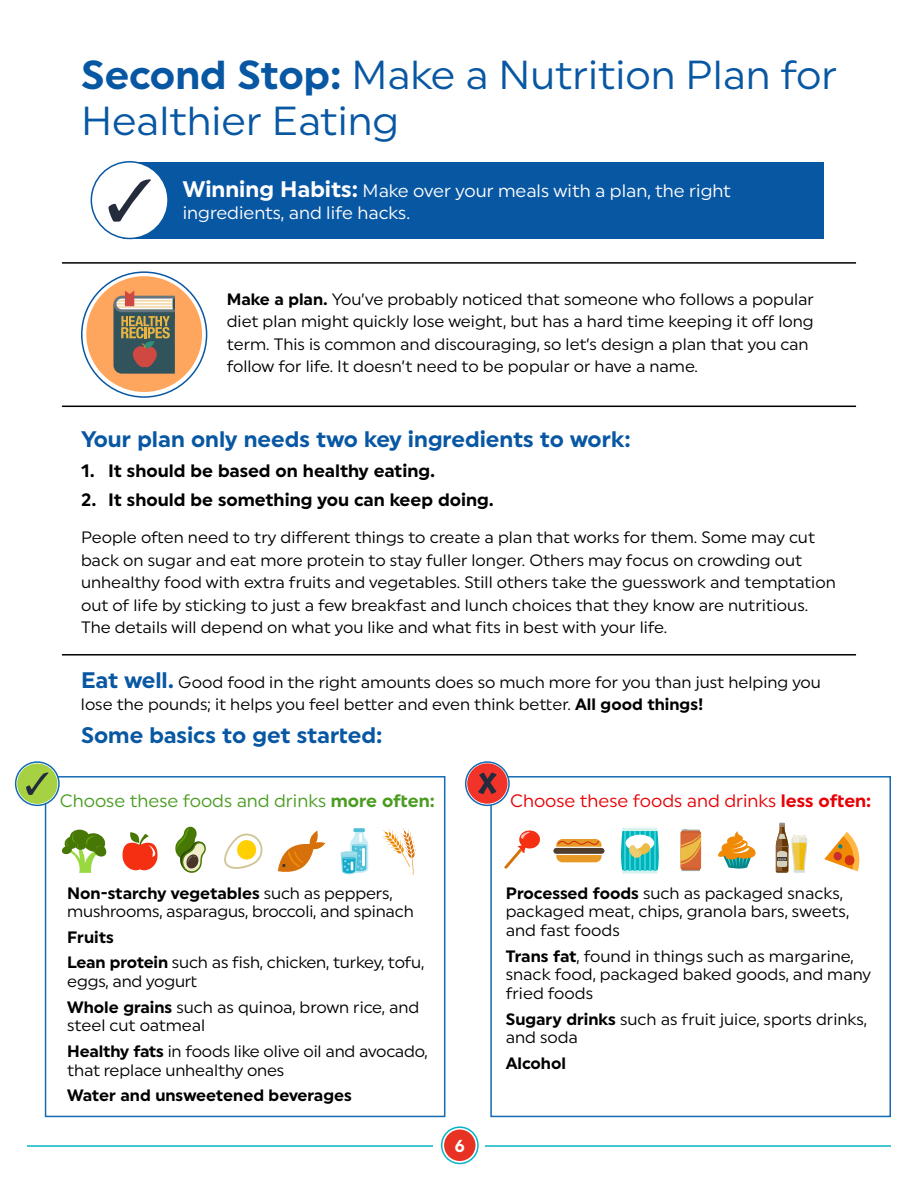
<style>
.page{position:relative;width:918px;height:1188px;background:#fff}
.page>*{position:absolute;margin:0;border:0;box-sizing:border-box;transform-origin:0 0}
.t1{font:40.5px/46.5px "Uniform";color:#0857a3}
.body_titles{font:700 22.5px "Uniform";color:#0857a3}
.winning_habits_p{font:18px/22.5px "Uniform";color:#fff}
.t2{font:700 18px "Uniform";color:#000}
.correct_green{font:18px "Uniform";color:#4a9c21}
.wrong_red{font:18px "Uniform";color:#e60005}
.t3{font:700 17.4px "Uniform";color:#fff}
.body_P{font:16.5px/22.5px "Uniform";color:#000}
.correct_wrong_p{font:16.5px/18.8px "Uniform";letter-spacing:-.01em;color:#000}
.correct_wrong_p-2{font:700 16.5px "Uniform";color:#000}
.s1{font-weight:700}
.s2{font-weight:700;font-size:22.5px}
.s3{font-weight:700;font-size:22.5px;color:#0857a3}
</style>
<div class="page">
<div style="left:444px;top:1130px;width:32px;height:31px;background:#e83324;border-radius:50%"></div>
<hr style="left:27px;top:1145px;width:406px;height:2px;background:#05b5c7">
<hr style="left:485px;top:1145px;width:406px;height:2px;background:#05b5c7">
<div style="left:441px;top:1126px;width:38px;height:38px;border:2px solid #05b5c7;border-radius:50%"></div>
<div style="left:124px;top:162px;width:700px;height:76px;background:#0857a3"></div>
<div style="left:91px;top:162px;width:77px;height:76px;background:#fff;border-radius:50%"></div>
<div style="left:91px;top:161px;width:78px;height:78px;border:2px solid #0857a3;border-radius:50%"></div>
<svg style="left:109px;top:179px;width:42px;height:43px"></svg>
<hr style="left:62px;top:262px;width:794px;height:2px;background:#000">
<hr style="left:62px;top:406px;width:794px;height:1px;background:#000">
<div style="left:86px;top:276px;width:116px;height:116px;background:#ffa65e;border-radius:50%"></div>
<svg style="left:113px;top:291px;width:62px;height:83px;background:#7c7564"></svg>
<div style="left:45px;top:776px;width:400px;height:341px;border:2px solid #146bb3"></div>
<svg style="left:16px;top:762px;width:43px;height:43px"></svg>
<div style="left:15px;top:761px;width:45px;height:45px;border:2px solid #146bb3;border-radius:50%"></div>
<div style="left:17px;top:764px;width:40px;height:40px;background:#a6d142;border-radius:50%"></div>
<svg style="left:26px;top:772px;width:23px;height:23px"></svg>
<div style="left:70px;top:830px;width:19px;height:14px;background:#477805;border-radius:50%"></div>
<svg style="left:62px;top:832px;width:45px;height:41px"></svg>
<svg style="left:122px;top:832px;width:36px;height:38px"></svg>
<svg style="left:175px;top:826px;width:31px;height:47px"></svg>
<svg style="left:224px;top:833px;width:39px;height:36px"></svg>
<svg style="left:278px;top:831px;width:47px;height:41px"></svg>
<svg style="left:341px;top:828px;width:27px;height:46px"></svg>
<svg style="left:382px;top:828px;width:34px;height:47px"></svg>
<div style="left:490px;top:776px;width:401px;height:341px;border:2px solid #146bb3"></div>
<svg style="left:466px;top:762px;width:43px;height:43px"></svg>
<div style="left:465px;top:761px;width:45px;height:45px;border:2px solid #146bb3;border-radius:50%"></div>
<div style="left:467px;top:763px;width:41px;height:41px;background:#f23329;border-radius:50%"></div>
<svg style="left:478px;top:773px;width:19px;height:21px"></svg>
<svg style="left:504px;top:830px;width:36px;height:39px"></svg>
<svg style="left:556px;top:855px;width:46px;height:7px"></svg>
<div style="left:553px;top:848px;width:51px;height:6px;background:#4f3d2e;border-radius:3px"></div>
<svg style="left:556px;top:839px;width:46px;height:8px"></svg>
<svg style="left:621px;top:827px;width:38px;height:47px"></svg>
<svg style="left:680px;top:829px;width:21px;height:42px"></svg>
<svg style="left:718px;top:831px;width:38px;height:38px"></svg>
<svg style="left:824px;top:832px;width:36px;height:39px"></svg>
<svg style="left:776px;top:823px;width:32px;height:50px"></svg>
<hr style="left:62px;top:654px;width:794px;height:2px;background:#000">
<h2 class="t1" style="left:81px;top:51px;width:758px"><span class="s1">Second Stop:</span> Make a Nutrition Plan for<br>Healthier Eating</h2>
<p class="winning_habits_p" style="left:183px;top:179px;width:550px"><span class="s2">Winning Habits:</span> Make over your meals with a plan, the right ingredients, and life hacks.</p>
<p class="body_P" style="left:227px;top:288px;width:589px"><span class="s1">Make a plan.</span> You’ve probably noticed that someone who follows a popular diet plan might quickly lose weight, but has a hard time keeping it off long term. This is common and discouraging, so let’s design a plan that you can follow for life. It doesn’t need to be popular or have a name.</p>
<p class="body_titles" style="left:81px;top:426px;width:552px">Your plan only needs two key ingredients to work:</p>
<p class="t2" style="left:81px;top:460px;width:356px">1. It should be based on healthy eating.</p>
<p class="t2" style="left:81px;top:489px;width:414px">2. It should be something you can keep doing.</p>
<p class="body_P" style="left:81px;top:526px;width:756px">People often need to try different things to create a plan that works for them. Some may cut back on sugar and eat more protein to stay fuller longer. Others may focus on crowding out unhealthy food with extra fruits and vegetables. Still others take the guesswork and temptation out of life by sticking to just a few breakfast and lunch choices that they know are nutritious.<br>The details will depend on what you like and what fits in best with your life.</p>
<p class="body_P" style="left:81px;top:670px;width:741px"><span class="s3">Eat well.</span> Good food in the right amounts does so much more for you than just helping you lose the pounds; it helps you feel better and even think better. <span class="s1">All good things!</span></p>
<p class="body_titles" style="left:81px;top:722px;width:303px">Some basics to get started:</p>
<p class="correct_green" style="left:60px;top:789px;width:377px">Choose these foods and drinks <span class="s1">more often:</span></p>
<p class="correct_wrong_p" style="left:67px;top:883px;width:348px"><span class="s1">Non-starchy vegetables</span> such as peppers, mushrooms, asparagus, broccoli, and spinach</p>
<p class="correct_wrong_p-2" style="left:67px;top:927px;width:48px">Fruits</p>
<p class="correct_wrong_p" style="left:67px;top:953px;width:358px"><span class="s1">Lean protein</span> such as fish, chicken, turkey, tofu, eggs, and yogurt</p>
<p class="correct_wrong_p" style="left:67px;top:997px;width:354px"><span class="s1">Whole grains</span> such as quinoa, brown rice, and steel cut oatmeal</p>
<p class="correct_wrong_p" style="left:67px;top:1041px;width:362px"><span class="s1">Healthy fats</span> in foods like olive oil and avocado, that replace unhealthy ones</p>
<p class="correct_wrong_p-2" style="left:67px;top:1086px;width:286px">Water and unsweetened beverages</p>
<p class="t3" style="left:454px;top:1135px;width:12px">6</p>
<p class="wrong_red" style="left:510px;top:789px;width:363px">Choose these foods and drinks <span class="s1">less often:</span></p>
<p class="correct_wrong_p" style="left:506px;top:883px;width:345px"><span class="s1">Processed foods</span> such as packaged snacks, packaged meat, chips, granola bars, sweets, and fast foods</p>
<p class="correct_wrong_p" style="left:506px;top:946px;width:367px"><span class="s1">Trans fat</span>, found in things such as margarine, snack food, packaged baked goods, and many fried foods</p>
<p class="correct_wrong_p" style="left:506px;top:1009px;width:363px"><span class="s1">Sugary drinks</span> such as fruit juice, sports drinks, and soda</p>
<p class="correct_wrong_p-2" style="left:506px;top:1053px;width:62px">Alcohol</p>
</div>
